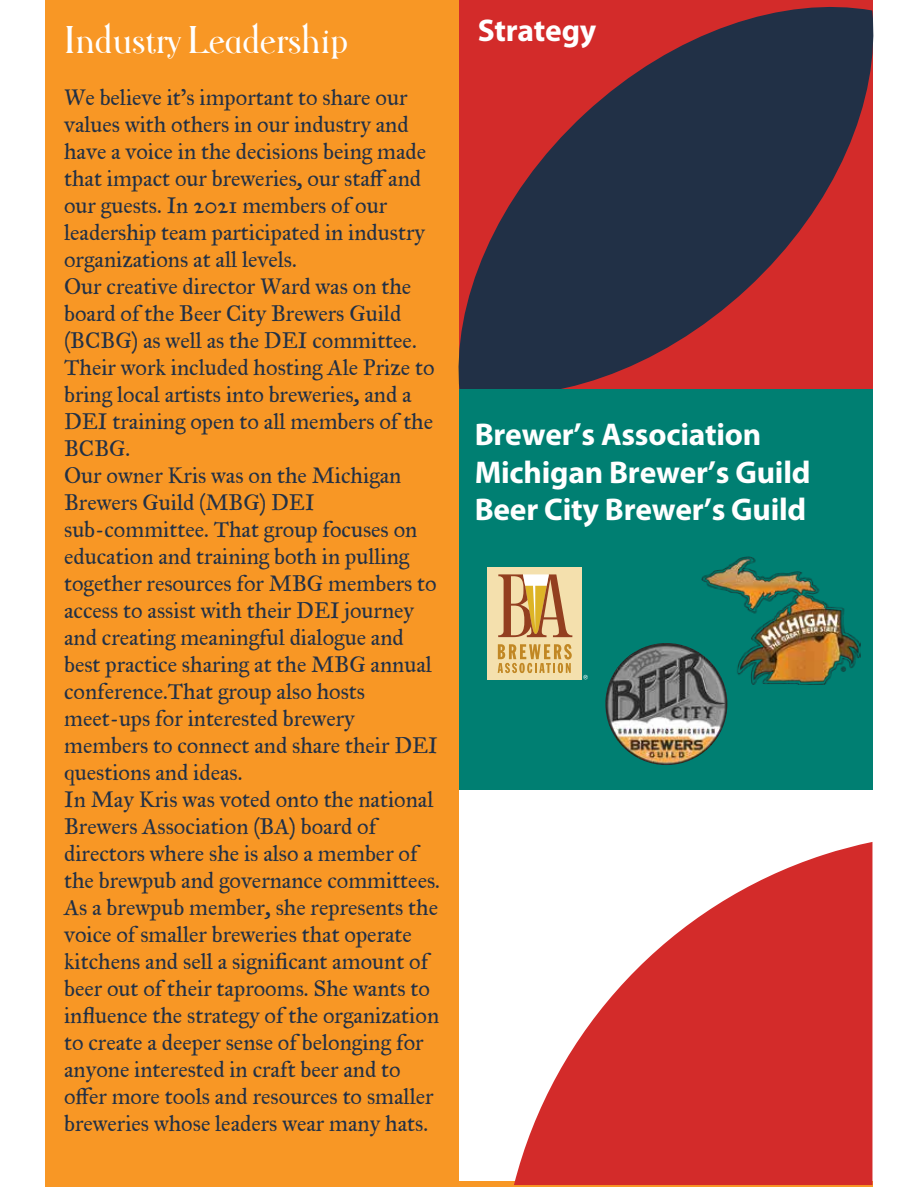
<style>
.page{position:relative;width:918px;height:1188px;background:#fff}
.page>*{position:absolute;margin:0;border:0;box-sizing:border-box;transform-origin:0 0}
.t1{font:36px "Rene Louis";color:#fff}
.t2{font:700 31.5px/37.8px "Myriad Pro";letter-spacing:-.005em;color:#fff}
.t3{font:22.5px/27px "IM FELL Great Primer Roman";color:#213046}
</style>
<div class="page">
<div style="left:45px;top:1px;width:827px;height:1186px;background:#f89725"></div>
<div style="left:459px;top:780px;width:413px;height:401px;background:#fff"></div>
<svg style="left:451px;top:0;width:423px;height:389px;background:#6d303a"></svg>
<div style="left:459px;top:389px;width:414px;height:400px;background:#007f72"></div>
<svg style="left:514px;top:842px;width:358px;height:343px;fill:#d32b2a"></svg>
<img style="left:605px;top:643px;width:122px;height:122px;border-radius:61px">
<img style="left:702px;top:556px;width:158px;height:128px">
<div style="left:487px;top:567px;width:94px;height:112px;background:#f4e0ad"></div>
<svg style="left:498px;top:644px;width:74px;height:29px"></svg>
<svg style="left:498px;top:574px;width:74px;height:63px"></svg>
<svg style="left:583px;top:675px;width:5px;height:4px"></svg>
<h1 class="t1" style="left:64px;top:18px;width:285px">Industry Leadership</h1>
<h2 class="t2" style="left:478px;top:12px;width:120px">Strategy</h2>
<p class="t3" style="left:64px;top:84px;width:377px">We believe it's important to share our values with others in our industry and have a voice in the decisions being made that impact our breweries, our staff and our guests. In 2021 members of our leadership team participated in industry organizations at all levels.<br>Our creative director Ward was on the board of the Beer City Brewers Guild (BCBG) as well as the DEI committee.<br>Their work included hosting Ale Prize to bring local artists into breweries, and a DEI training open to all members of the BCBG.<br>Our owner Kris was on the Michigan Brewers Guild (MBG) DEI sub-committee. That group focuses on education and training both in pulling together resources for MBG members to access to assist with their DEI journey and creating meaningful dialogue and best practice sharing at the MBG annual conference.That group also hosts meet-ups for interested brewery members to connect and share their DEI questions and ideas.<br>In May Kris was voted onto the national Brewers Association (BA) board of directors where she is also a member of the brewpub and governance committees.<br>As a brewpub member, she represents the voice of smaller breweries that operate kitchens and sell a significant amount of beer out of their taprooms. She wants to influence the strategy of the organization to create a deeper sense of belonging for anyone interested in craft beer and to offer more tools and resources to smaller breweries whose leaders wear many hats.</p>
<h2 class="t2" style="left:475px;top:416px;width:337px">Brewer’s Association<br>Michigan Brewer’s Guild<br>Beer City Brewer’s Guild</h2>
</div>
